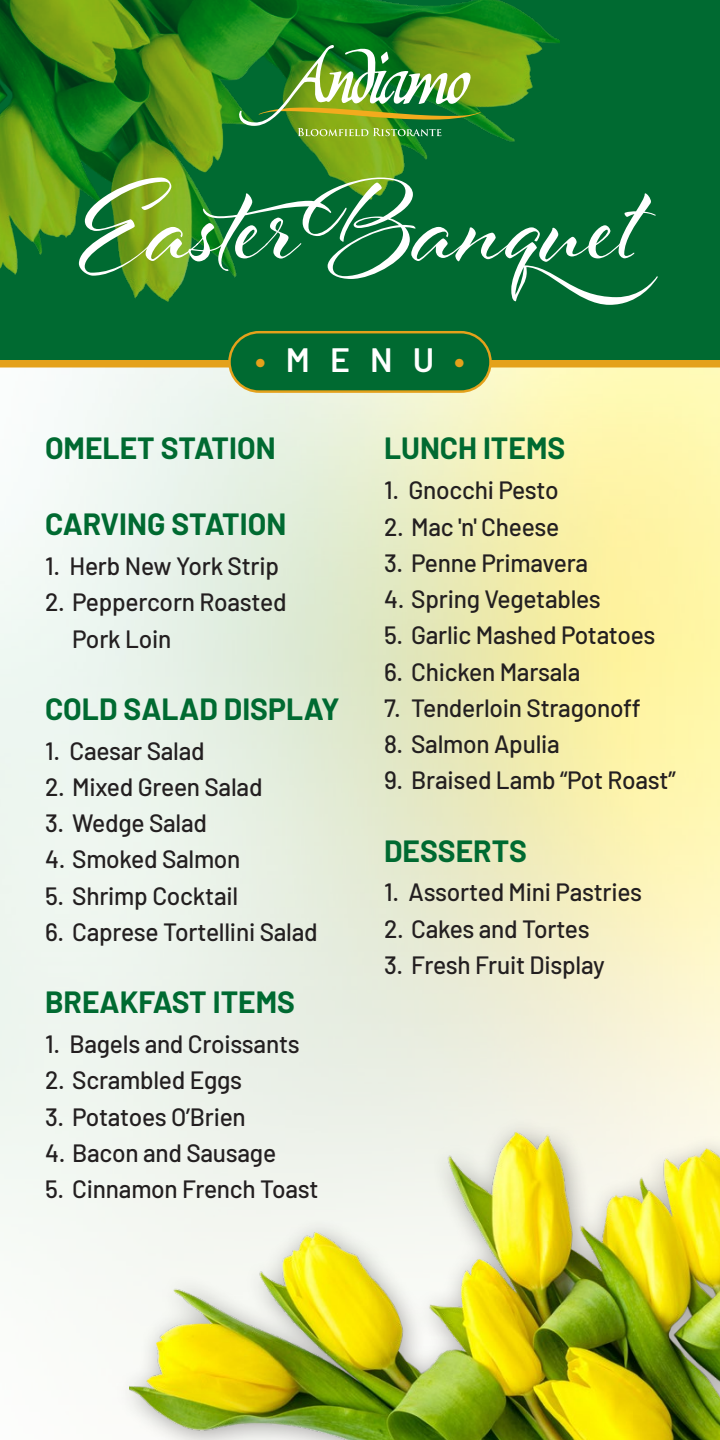
<style>
.page{position:relative;width:720px;height:1440px;background:#fff}
.page>*{position:absolute;margin:0;border:0;box-sizing:border-box;transform-origin:0 0}
.t1{font:123.75px "Al Fresco";color:#fff}
.t2{font:600 33.75px "Barlow";color:#fff}
.Menu_Categories{font:700 30px "Barlow";color:#006a31}
.t3{font:500 25px/36.2px "Barlow";letter-spacing:-.01em;color:#231f20}
.s1{color:#e4a11b}
</style>
<div class="page">
<img style="left:0;top:368px;width:720px;height:914px">
<div style="left:113px;top:1116px;width:607px;height:324px;background:#f6f9f4"></div>
<img style="left:129px;top:1097px;width:591px;height:343px">
<div style="left:0;top:0;width:720px;height:364px;background:#006a31"></div>
<img style="left:0;top:0;width:560px;height:351px">
<div style="left:0;top:360px;width:720px;height:8px;background:#e4a11b"></div>
<div style="left:230px;top:332px;width:260px;height:60px;background:#006a31;border-radius:30px"></div>
<div style="left:228px;top:331px;width:264px;height:62px;border:2px solid #e4a11b;border-radius:30px"></div>
<svg style="left:239px;top:45px;width:242px;height:91px"></svg>
<p class="t1" style="left:79px;top:143px;width:584px">EasterBanquet</p>
<p class="t2" style="left:255px;top:335px;width:211px"><span class="s1">•</span>MENU<span class="s1">•</span></p>
<p class="Menu_Categories" style="left:45px;top:426px;width:232px">OMELET STATION</p>
<p class="Menu_Categories" style="left:45px;top:502px;width:243px">CARVING STATION</p>
<p class="t3" style="left:45px;top:546px;width:236px">1. Herb New York Strip</p>
<p class="t3" style="left:72px;top:582px;width:216px;text-indent:-27px">2. Peppercorn Roasted<br>Pork Loin</p>
<p class="Menu_Categories" style="left:45px;top:687px;width:296px">COLD SALAD DISPLAY</p>
<p class="t3" style="left:45px;top:731px;width:161px">1. Caesar Salad</p>
<p class="t3" style="left:45px;top:767px;width:219px">2. Mixed Green Salad</p>
<p class="t3" style="left:45px;top:803px;width:163px">3. Wedge Salad</p>
<p class="t3" style="left:45px;top:839px;width:197px">4. Smoked Salmon</p>
<p class="t3" style="left:45px;top:876px;width:195px">5. Shrimp Cocktail</p>
<p class="t3" style="left:45px;top:912px;width:274px">6. Caprese Tortellini Salad</p>
<p class="Menu_Categories" style="left:45px;top:980px;width:252px">BREAKFAST ITEMS</p>
<p class="t3" style="left:45px;top:1024px;width:256px">1. Bagels and Croissants</p>
<p class="t3" style="left:45px;top:1060px;width:199px">2. Scrambled Eggs</p>
<p class="t3" style="left:45px;top:1096px;width:202px">3. Potatoes O’Brien</p>
<p class="t3" style="left:45px;top:1133px;width:233px">4. Bacon and Sausage</p>
<p class="t3" style="left:45px;top:1169px;width:275px">5. Cinnamon French Toast</p>
<p class="Menu_Categories" style="left:384px;top:426px;width:183px">LUNCH ITEMS</p>
<p class="t3" style="left:384px;top:470px;width:176px">1. Gnocchi Pesto</p>
<p class="t3" style="left:384px;top:506px;width:177px">2. Mac 'n' Cheese</p>
<p class="t3" style="left:384px;top:543px;width:206px">3. Penne Primavera</p>
<p class="t3" style="left:384px;top:579px;width:218px">4. Spring Vegetables</p>
<p class="t3" style="left:384px;top:615px;width:273px">5. Garlic Mashed Potatoes</p>
<p class="t3" style="left:384px;top:651px;width:198px">6. Chicken Marsala</p>
<p class="t3" style="left:384px;top:688px;width:258px">7. Tenderloin Stragonoff</p>
<p class="t3" style="left:384px;top:724px;width:177px">8. Salmon Apulia</p>
<p class="t3" style="left:384px;top:760px;width:293px">9. Braised Lamb “Pot Roast”</p>
<p class="Menu_Categories" style="left:384px;top:829px;width:144px">DESSERTS</p>
<p class="t3" style="left:384px;top:872px;width:260px">1. Assorted Mini Pastries</p>
<p class="t3" style="left:384px;top:908px;width:207px">2. Cakes and Tortes</p>
<p class="t3" style="left:384px;top:945px;width:222px">3. Fresh Fruit Display</p>
</div>
